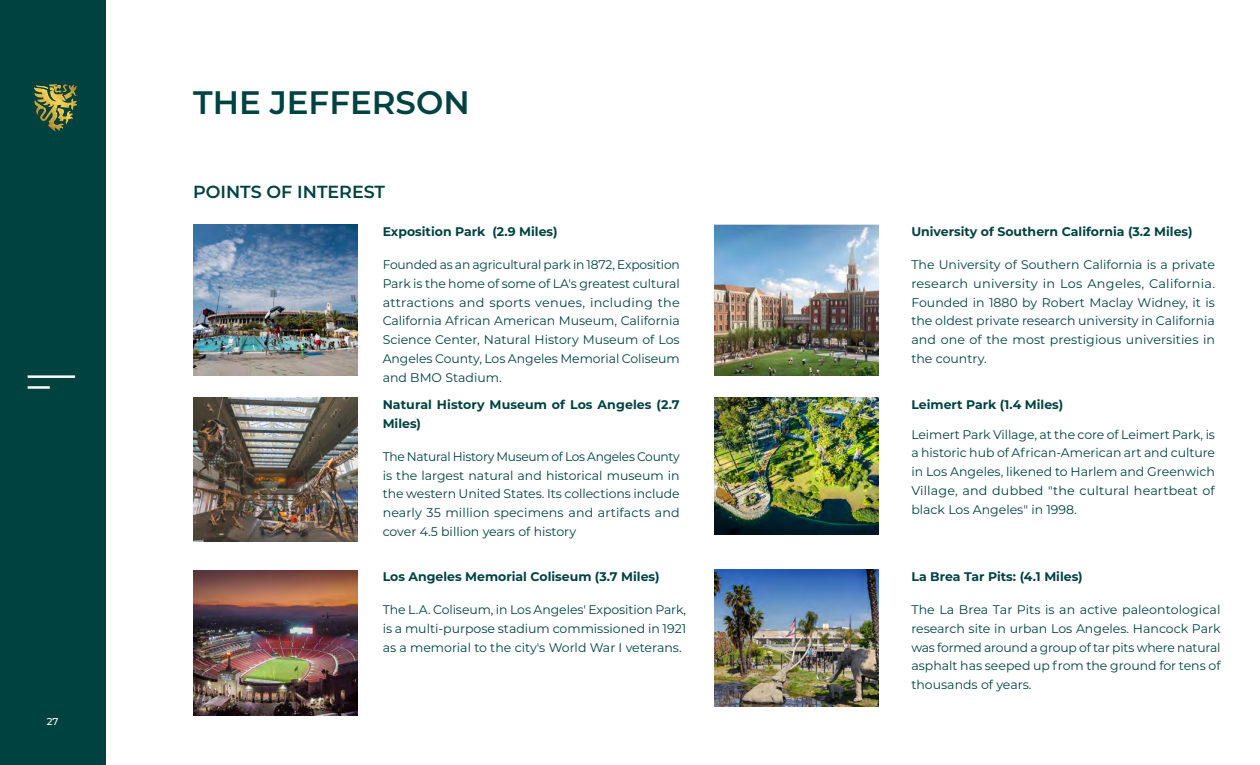
<style>
.page{position:relative;width:1260px;height:765px;background:#fff}
.page>*{position:absolute;margin:0;border:0;box-sizing:border-box;transform-origin:0 0}
.t1{font:600 32.5px "Montserrat";color:#004240}
.t2{font:600 17.5px "Montserrat";color:#004240}
.t3{font:12.5px/18.8px "Montserrat";color:#004240;text-align:justify}
.t4{font:700 12.5px/18.8px "Montserrat";color:#004240}
.t5{font:500 10px "Montserrat";color:#fff}
</style>
<div class="page">
<img style="left:193px;top:224px;width:164px;height:151px">
<img style="left:193px;top:397px;width:164px;height:145px">
<img style="left:193px;top:570px;width:164px;height:145px">
<img style="left:714px;top:397px;width:164px;height:138px">
<img style="left:714px;top:569px;width:164px;height:138px">
<img style="left:714px;top:224px;width:164px;height:151px">
<div style="left:0;top:0;width:106px;height:765px;background:#004240"></div>
<hr style="left:28px;top:375px;width:47px;height:3px;background:#fff">
<hr style="left:28px;top:386px;width:22px;height:3px;background:#fff">
<img style="left:34px;top:84px;width:42px;height:48px">
<p class="t5" style="left:47px;top:714px;width:13px">27</p>
<p class="t1" style="left:193px;top:79px;width:278px">THE JEFFERSON</p>
<p class="t2" style="left:193px;top:180px;width:194px">POINTS OF INTEREST</p>
<p class="t4" style="left:383px;top:222px;width:177px">Exposition Park (2.9 Miles)</p>
<p class="t3" style="left:383px;top:255px;width:299px">Founded as an agricultural park in 1872, Exposition Park is the home of some of LA's greatest cultural attractions and sports venues, including the California African American Museum, California Science Center, Natural History Museum of Los Angeles County, Los Angeles Memorial Coliseum and BMO Stadium.</p>
<p class="t4" style="left:383px;top:395px;width:298px">Natural History Museum of Los Angeles (2.7<br>Miles)</p>
<p class="t3" style="left:383px;top:447px;width:299px">The Natural History Museum of Los Angeles County is the largest natural and historical museum in the western United States. Its collections include nearly 35 million specimens and artifacts and cover 4.5 billion years of history</p>
<p class="t4" style="left:383px;top:567px;width:279px">Los Angeles Memorial Coliseum (3.7 Miles)</p>
<p class="t3" style="left:383px;top:600px;width:305px">The L.A. Coliseum, in Los Angeles' Exposition Park, is a multi-purpose stadium commissioned in 1921 as a memorial to the city's World War I veterans.</p>
<p class="t4" style="left:911px;top:222px;width:283px">University of Southern California (3.2 Miles)</p>
<p class="t3" style="left:911px;top:255px;width:305px">The University of Southern California is a private research university in Los Angeles, California.<br>Founded in 1880 by Robert Maclay Widney, it is the oldest private research university in California and one of the most prestigious universities in the country.</p>
<p class="t4" style="left:911px;top:395px;width:153px">Leimert Park (1.4 Miles)</p>
<p class="t3" style="left:911px;top:424px;width:305px">Leimert Park Village, at the core of Leimert Park, is a historic hub of African-American art and culture in Los Angeles, likened to Harlem and Greenwich Village, and dubbed "the cultural heartbeat of black Los Angeles" in 1998.</p>
<p class="t4" style="left:911px;top:567px;width:173px">La Brea Tar Pits: (4.1 Miles)</p>
<p class="t3" style="left:911px;top:600px;width:311px">The La Brea Tar Pits is an active paleontological research site in urban Los Angeles. Hancock Park was formed around a group of tar pits where natural asphalt has seeped up from the ground for tens of thousands of years.</p>
</div>
